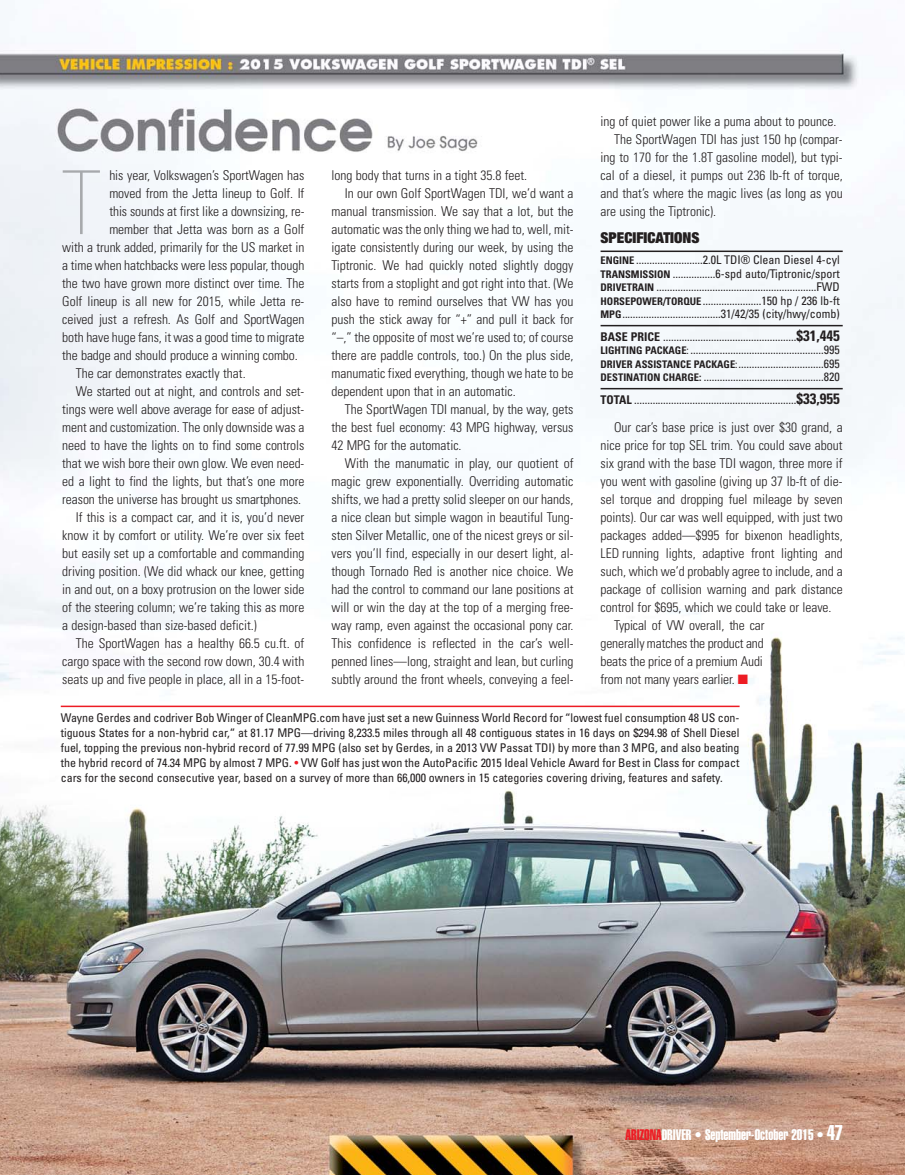
<style>
.page{position:relative;width:905px;height:1175px;background:#fff}
.page>*{position:absolute;margin:0;border:0;box-sizing:border-box;transform-origin:0 0}
.t1{font:200 86.1px "Avant Garde";color:#a7a9ac}
.t2{font:15px "Helvetica Extra Compressed";color:#fff}
.t3{font:900 expanded 15px "Helvetica Neue";color:#231f20}
.t4{font:300 condensed 13.5px "Univers";color:#231f20}
.t5{font:condensed 12px/13.5px "Univers";color:#231f20;text-align:justify}
.s1{font-weight:700;font-size:10.5px}
.s2{font-weight:700}
.s3{font-weight:700;font-size:15px}
.s4{font-size:10.5px}
.s5{color:#ed1c24}
.s6{font-size:21px}
</style>
<div class="page">
<img style="left:0;top:49px;width:904px;height:1125px">
<hr style="left:600px;top:250px;width:242px;height:2px;background:#231f20">
<hr style="left:600px;top:325px;width:242px;height:1px;background:#231f20">
<hr style="left:600px;top:388px;width:242px;height:1px;background:#231f20">
<hr style="left:61px;top:705px;width:678px;height:2px;background:#ed1c24">
<p class="t4" style="left:600px;top:116px;width:237px">ing of quiet power like a puma about to pounce.</p>
<p class="t4" style="left:614px;top:134px;width:230px">The SportWagen TDI has just 150 hp (compar-</p>
<p class="t4" style="left:600px;top:152px;width:243px">ing to 170 for the 1.8T gasoline model), but typi-</p>
<p class="t4" style="left:600px;top:170px;width:243px">cal of a diesel, it pumps out 236 lb-ft of torque,</p>
<p class="t4" style="left:600px;top:188px;width:243px">and that’s where the magic lives (as long as you</p>
<p class="t4" style="left:600px;top:206px;width:117px">are using the Tiptronic).</p>
<p class="t3" style="left:600px;top:232px;width:100px">SPECIFICATIONS</p>
<p class="t5" style="left:600px;top:254px;width:241px"><span class="s1">ENGINE</span> .........................2.0L TDI® Clean Diesel 4-cyl <span class="s1">TRANSMISSION</span> ................6-spd auto/Tiptronic/sport <span class="s1">DRIVETRAIN</span> ............................................................FWD <span class="s1">HORSEPOWER/TORQUE</span>......................150 hp / 236 lb-ft <span class="s1">MPG</span>.....................................31/42/35 (city/hwy/comb)</p>
<p class="t5" style="left:600px;top:331px;width:241px"><span class="s2">BASE PRICE</span> ..................................................<span class="s3">$31,445<br></span><span class="s1">LIGHTING PACKAGE</span><span class="s4">:</span> ..................................................995<br><span class="s1">DRIVER ASSISTANCE PACKAGE</span><span class="s4">:</span>................................695<br><span class="s1">DESTINATION CHARGE:</span> .............................................820</p>
<p class="t5" style="left:600px;top:394px;width:241px"><span class="s2">TOTAL</span> .............................................................<span class="s3">$33,955</span></p>
<p class="t4" style="left:614px;top:422px;width:230px">Our car’s base price is just over $30 grand, a</p>
<p class="t4" style="left:600px;top:440px;width:243px">nice price for top SEL trim. You could save about</p>
<p class="t4" style="left:600px;top:458px;width:243px">six grand with the base TDI wagon, three more if</p>
<p class="t4" style="left:600px;top:476px;width:243px">you went with gasoline (giving up 37 lb-ft of die -</p>
<p class="t4" style="left:600px;top:494px;width:243px">sel torque and dropping fuel mileage by seven</p>
<p class="t4" style="left:600px;top:512px;width:244px">points). Our car was well equipped, with just two</p>
<p class="t4" style="left:600px;top:530px;width:243px">packages added —$995 for bixenon headlights,</p>
<p class="t4" style="left:600px;top:548px;width:243px">LED running lights, adaptive front lighting and</p>
<p class="t4" style="left:600px;top:566px;width:243px">such, which we’d probably agree to include, and a</p>
<p class="t4" style="left:600px;top:584px;width:243px">package of collision warning and park distance</p>
<p class="t4" style="left:600px;top:602px;width:232px">control for $695, which we could take or leave.</p>
<p class="t4" style="left:614px;top:620px;width:152px">Typical of VW overall, the car</p>
<p class="t4" style="left:600px;top:638px;width:165px">generally matches the product and</p>
<p class="t4" style="left:600px;top:656px;width:164px">beats the price of a premium Audi</p>
<p class="t4" style="left:600px;top:674px;width:149px">from not many years earlier. <span class="s5">■</span></p>
<p class="t5" style="left:61px;top:711px;width:680px;line-height:15px">Wayne Gerdes and codriver Bob Winger of CleanMPG.com have just set a new Guinness World Record for “lowest fuel consumption 48 US con - tig uous States for a non-hybrid car,“ at 81.17 MPG—driving 8,233.5 miles through all 48 contiguous states in 16 days on $294.98 of Shell Diesel fuel, topping the previous non-hybrid record of 77.99 MPG (also set by Gerdes, in a 2013 VW Passat TDI) by more than 3 MPG, and also beating the hybrid record of 74.34 MPG by almost 7 MPG. <span class="s5">•</span> VW Golf has just won the AutoPacific 2015 Ideal Vehicle Award for Best in Class for compact cars for the second consecutive year, based on a survey of more than 66,000 owners in 15 categories covering driving, features and safety.</p>
<h1 class="t1" style="left:62px;top:170px;width:40px">T</h1>
<p class="t4" style="left:109px;top:170px;width:196px">his year, Volkswagen’s Sport Wag en has</p>
<p class="t4" style="left:331px;top:170px;width:197px">long body that turns in a tight 35.8 feet.</p>
<p class="t4" style="left:345px;top:188px;width:230px">In our own Golf SportWagen TDI, we’d want a</p>
<p class="t4" style="left:331px;top:206px;width:243px">manual transmission. We say that a lot, but the</p>
<p class="t4" style="left:331px;top:224px;width:244px">automatic was the only thing we had to, well, mit-</p>
<p class="t4" style="left:331px;top:242px;width:243px">igate consistently during our week, by using the</p>
<p class="t4" style="left:331px;top:260px;width:243px">Tiptronic. We had quickly noted slightly doggy</p>
<p class="t4" style="left:331px;top:278px;width:243px">starts from a stoplight and got right into that. (We</p>
<p class="t4" style="left:331px;top:296px;width:243px">also have to remind ourselves that VW has you</p>
<p class="t4" style="left:331px;top:314px;width:243px">push the stick away for “+” and pull it back for</p>
<p class="t4" style="left:331px;top:332px;width:243px">“–,” the opposite of most we’re used to; of course</p>
<p class="t4" style="left:331px;top:350px;width:243px">there are paddle controls, too.) On the plus side,</p>
<p class="t4" style="left:331px;top:368px;width:243px">manumatic fixed everything, though we hate to be</p>
<p class="t4" style="left:331px;top:386px;width:186px">dependent upon that in an automatic.</p>
<p class="t4" style="left:345px;top:404px;width:230px">The SportWagen TDI manual, by the way, gets</p>
<p class="t4" style="left:331px;top:422px;width:243px">the best fuel economy: 43 MPG highway, versus</p>
<p class="t4" style="left:331px;top:440px;width:132px">42 MPG for the automatic.</p>
<p class="t4" style="left:345px;top:458px;width:230px">With the manumatic in play, our quotient of</p>
<p class="t4" style="left:331px;top:476px;width:243px">magic grew exponentially. Overriding automatic</p>
<p class="t4" style="left:331px;top:494px;width:243px">shifts, we had a pretty solid sleeper on our hands,</p>
<p class="t4" style="left:331px;top:512px;width:243px">a nice clean but simple wagon in beau tiful Tung -</p>
<p class="t4" style="left:331px;top:530px;width:243px">sten Silver Metallic, one of the nic est greys or sil-</p>
<p class="t4" style="left:331px;top:548px;width:243px">vers you’ll find, especially in our desert light, al -</p>
<p class="t4" style="left:331px;top:566px;width:243px">though Tornado Red is another nice choice. We</p>
<p class="t4" style="left:331px;top:584px;width:243px">had the control to command our lane positions at</p>
<p class="t4" style="left:331px;top:602px;width:243px">will or win the day at the top of a merging free -</p>
<p class="t4" style="left:331px;top:620px;width:243px">way ramp, even against the occasional pony car.</p>
<p class="t4" style="left:331px;top:638px;width:243px">This confidence is reflected in the car’s well-</p>
<p class="t4" style="left:331px;top:656px;width:243px">penned lines —long, straight and lean, but curling</p>
<p class="t4" style="left:331px;top:674px;width:243px">subtly around the front wheels, conveying a feel-</p>
<p class="t4" style="left:109px;top:188px;width:196px">moved from the Jetta lineup to Golf. If</p>
<p class="t4" style="left:109px;top:206px;width:197px">this sounds at first like a downsizing, re -</p>
<p class="t4" style="left:109px;top:224px;width:196px">mem ber that Jetta was born as a Golf</p>
<p class="t4" style="left:62px;top:242px;width:243px">with a trunk added, primarily for the US market in</p>
<p class="t4" style="left:62px;top:260px;width:243px">a time when hatchbacks were less popular, though</p>
<p class="t4" style="left:62px;top:278px;width:243px">the two have grown more distinct over time. The</p>
<p class="t4" style="left:62px;top:296px;width:243px">Golf lineup is all new for 2015, while Jetta re -</p>
<p class="t4" style="left:62px;top:314px;width:243px">ceived just a refresh. As Golf and SportWagen</p>
<p class="t4" style="left:62px;top:332px;width:243px">both have huge fans, it was a good time to migrate</p>
<p class="t4" style="left:62px;top:350px;width:237px">the badge and should produce a winning combo.</p>
<p class="t4" style="left:76px;top:368px;width:171px">The car demonstrates exactly that.</p>
<p class="t4" style="left:76px;top:386px;width:230px">We started out at night, and controls and set-</p>
<p class="t4" style="left:62px;top:404px;width:243px">tings were well above average for ease of adjust-</p>
<p class="t4" style="left:62px;top:422px;width:243px">ment and customization. The only downside was a</p>
<p class="t4" style="left:62px;top:440px;width:243px">need to have the lights on to find some controls</p>
<p class="t4" style="left:62px;top:458px;width:243px">that we wish bore their own glow. We even need-</p>
<p class="t4" style="left:62px;top:476px;width:243px">ed a light to find the lights, but that’s one more</p>
<p class="t4" style="left:62px;top:494px;width:240px">reason the universe has brought us smartphones.</p>
<p class="t4" style="left:76px;top:512px;width:230px">If this is a compact car, and it is, you’d never</p>
<p class="t4" style="left:62px;top:530px;width:243px">know it by comfort or utility. We’re over six feet</p>
<p class="t4" style="left:62px;top:548px;width:243px">but easily set up a comfortable and commanding</p>
<p class="t4" style="left:62px;top:566px;width:243px">driv ing position. (We did whack our knee, getting</p>
<p class="t4" style="left:62px;top:584px;width:243px">in and out, on a boxy protrusion on the lower side</p>
<p class="t4" style="left:62px;top:602px;width:243px">of the steering column; we’re taking this as more</p>
<p class="t4" style="left:62px;top:620px;width:196px">a design-based than size-based deficit.)</p>
<p class="t4" style="left:76px;top:638px;width:230px">The SportWagen has a healthy 66.5 cu.ft. of</p>
<p class="t4" style="left:62px;top:656px;width:243px">cargo space with the second row down, 30.4 with</p>
<p class="t4" style="left:62px;top:674px;width:243px">seats up and five people in place, all in a 15-foot-</p>
<p class="t2" style="left:625px;top:1129px;width:218px"><span class="s5">ARIZONA</span>DRIVER • September-October 2015 • <span class="s6">47</span></p>
</div>
